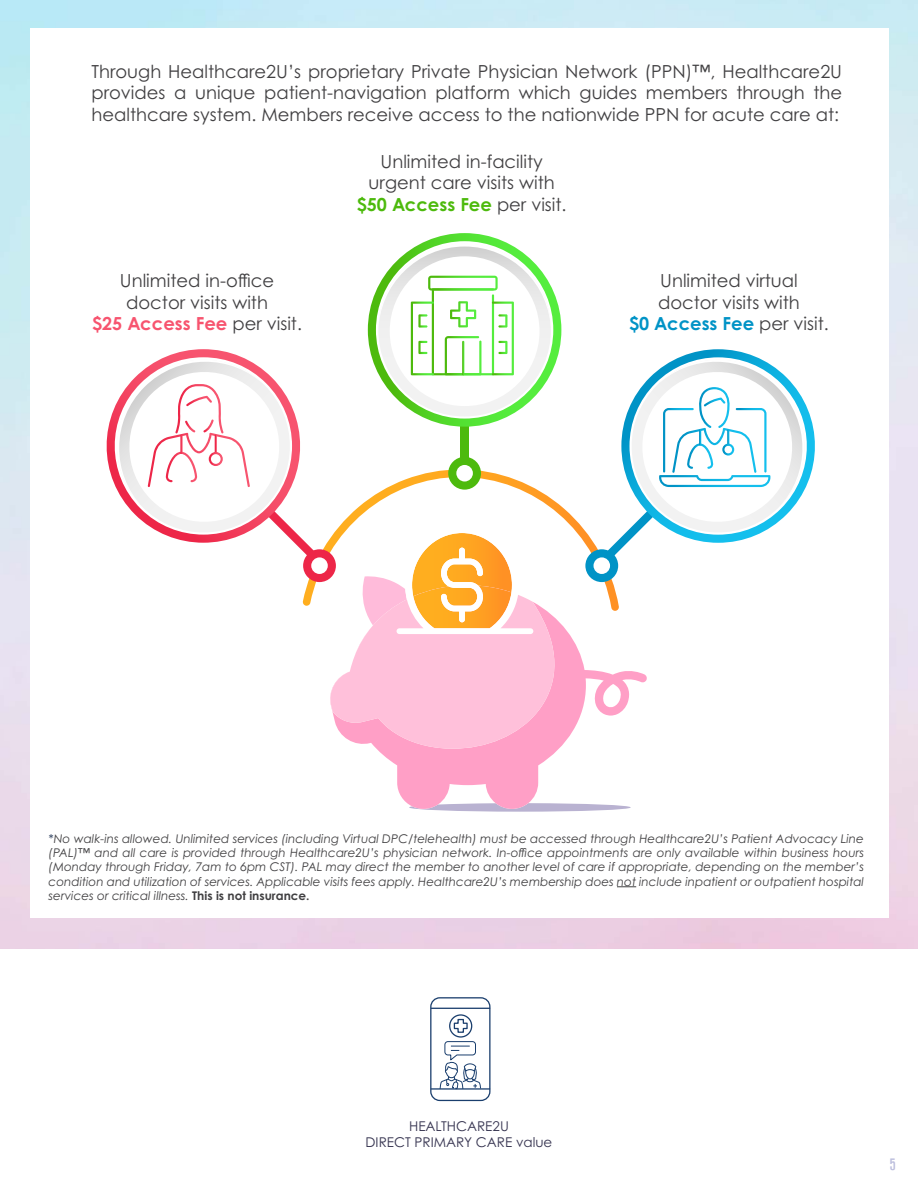
<style>
.page{position:relative;width:918px;height:1188px;background:#fff}
.page>*{position:absolute;margin:0;border:0;box-sizing:border-box;transform-origin:0 0}
.t1{font:18px/21.6px "Century Gothic Pro";color:#414042;text-align:justify}
.t2{font:700 18px "Century Gothic Pro";color:#f7546f}
.t3{font:700 18px "Century Gothic Pro";color:#4dba0d}
.t4{font:700 18px "Century Gothic Pro";color:#0093c6}
.t5{font:18px "Ancona Cd";color:#bcbedd}
.t6{font:13.5px "Century Gothic Pro";color:#363450}
.t7{font:italic 12px/14.2px "Century Gothic Pro";color:#414042;text-align:justify}
.s1{font-weight:400;color:#414042}
.s2{color:#1e3151}
.s3{font-weight:700;font-style:normal}
</style>
<div class="page">
<div style="left:430px;top:997px;width:61px;height:104px;border:1px solid #1a3e6d;border-radius:9px"></div>
<hr style="left:431px;top:1008px;width:59px;height:1px;background:#1a3e6d">
<hr style="left:431px;top:1088px;width:59px;height:2px;background:#1a3e6d">
<div style="left:449px;top:1014px;width:23px;height:24px;border:1px solid #1a3e6d;border-radius:50%"></div>
<svg style="left:453px;top:1018px;width:15px;height:16px"></svg>
<svg style="left:439px;top:1041px;width:43px;height:49px"></svg>
<svg style="left:419px;top:809px;width:201px;height:3px"></svg>
<svg style="left:384px;top:647px;width:263px;height:162px"></svg>
<svg style="left:577px;top:521px;width:42px;height:90px"></svg>
<svg style="left:585px;top:349px;width:230px;height:233px"></svg>
<svg style="left:106px;top:233px;width:471px;height:523px"></svg>
<svg style="left:617px;top:886px;width:19px;height:1px"></svg>
<p class="t1" style="left:92px;top:60px;width:752px">Through Healthcare2U’s proprietary Private Physician Network (PPN)™, Healthcare2U provides a unique patient-navigation platform which guides members through the healthcare system. Members receive access to the nationwide PPN for acute care at:</p>
<p class="t1" style="left:120px;top:269px;width:156px">Unlimited in-office</p>
<p class="t1" style="left:126px;top:291px;width:143px">doctor visits with</p>
<p class="t2" style="left:92px;top:312px;width:211px">$25 Access Fee <span class="s1">per visit.</span></p>
<p class="t1" style="left:381px;top:150px;width:164px">Unlimited in-facility</p>
<p class="t1" style="left:369px;top:172px;width:188px">urgent care visits with</p>
<p class="t3" style="left:357px;top:193px;width:211px">$50 Access Fee <span class="s1">per visit.</span></p>
<p class="t1" style="left:660px;top:269px;width:139px">Unlimited virtual</p>
<p class="t1" style="left:658px;top:291px;width:143px">doctor visits with</p>
<p class="t4" style="left:629px;top:312px;width:201px">$0 Access Fee <span class="s1">per visit.</span></p>
<p class="t7" style="left:49px;top:831px;width:817px"><span class="s2">*</span>No walk-ins allowed. Unlimited services (including Virtual DPC/telehealth) must be accessed through Healthcare2U’s Patient Advocacy Line (PAL)™ and all care is provided through Healthcare2U’s physician network. In-office appointments are only available within business hours (Monday through Friday, 7am to 6pm CST). PAL may direct the member to another level of care if appropriate, depending on the member’s condition and utilization of services. Applicable visits fees apply. Healthcare2U’s membership does not include inpatient or outpatient hospital services or critical illness. <span class="s3">This is not insurance.</span></p>
<p class="t6" style="left:409px;top:1118px;width:101px">HEALTHCARE2U</p>
<p class="t6" style="left:366px;top:1134px;width:188px">DIRECT PRIMARY CARE value</p>
<p class="t5" style="left:889px;top:1152px;width:8px">5</p>
</div>
